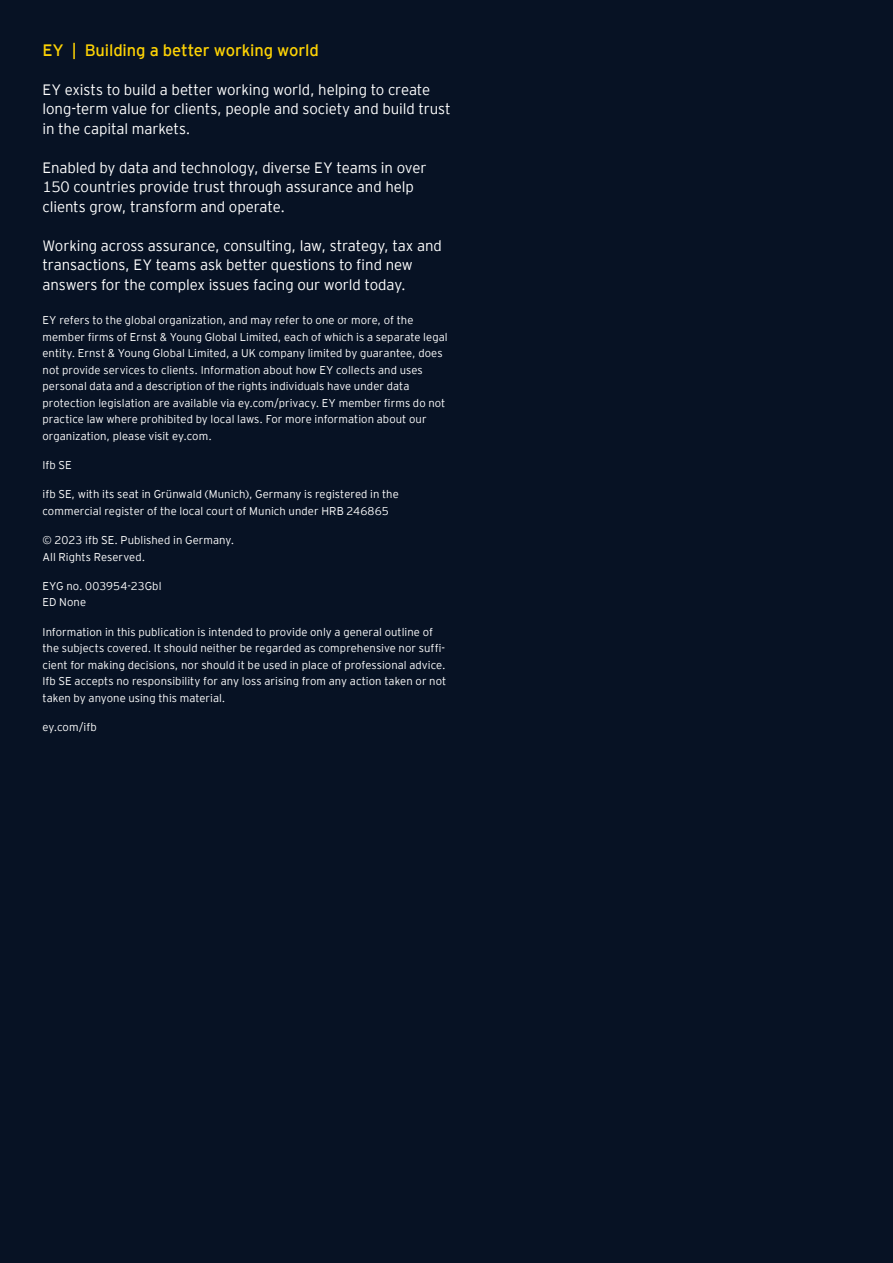
<style>
.page{position:relative;width:893px;height:1263px;background:#071224}
.page>*{position:absolute;margin:0;border:0;box-sizing:border-box;transform-origin:0 0}
.t1{font:16.5px "EY Interstate";letter-spacing:-.01em;color:#fed304}
.t2{font:300 15px/19.5px "EY Interstate";letter-spacing:-.005em;color:#fff}
.t3{font:300 11.25px/16.5px "EY Interstate";letter-spacing:.005em;color:#fff}
</style>
<div class="page">
<h1 class="t1" style="left:43px;top:38px;width:278px">EY | Building a better working world</h1>
<h2 class="t2" style="left:43px;top:79px;width:410px">EY exists to build a better working world, helping to create long-term value for clients, people and society and build trust in the capital markets.</h2>
<h2 class="t2" style="left:43px;top:157px;width:385px">Enabled by data and technology, diverse EY teams in over<br>150 countries provide trust through assurance and help clients grow, transform and operate.</h2>
<h2 class="t2" style="left:43px;top:235px;width:401px">Working across assurance, consulting, law, strategy, tax and transactions, EY teams ask better questions to find new answers for the complex issues facing our world today.</h2>
<p class="t3" style="left:43px;top:311px;width:407px">EY refers to the global organization, and may refer to one or more, of the member firms of Ernst &amp; Young Global Limited, each of which is a separate legal entity. Ernst &amp; Young Global Limited, a UK company limited by guarantee, does not provide services to clients. Information about how EY collects and uses personal data and a description of the rights individuals have under data protection legislation are available via ey.com/privacy. EY member firms do not practice law where prohibited by local laws. For more information about our organization, please visit ey.com.</p>
<p class="t3" style="left:43px;top:456px;width:31px">Ifb SE</p>
<p class="t3" style="left:43px;top:485px;width:358px">ifb SE, with its seat in Grünwald (Munich), Germany is registered in the commercial register of the local court of Munich under HRB 246865</p>
<p class="t3" style="left:43px;top:531px;width:193px">© 2023 ifb SE. Published in Germany.<br>All Rights Reserved.</p>
<p class="t3" style="left:43px;top:577px;width:121px">EYG no. 003954-23Gbl<br>ED None</p>
<p class="t3" style="left:43px;top:623px;width:405px">Information in this publication is intended to provide only a general outline of the subjects covered. It should neither be regarded as comprehensive nor suffi&shy;cient for making decisions, nor should it be used in place of professional advice.<br>Ifb SE accepts no responsibility for any loss arising from any action taken or not taken by anyone using this material.</p>
<p class="t3" style="left:43px;top:718px;width:56px">ey.com/ifb</p>
</div>
